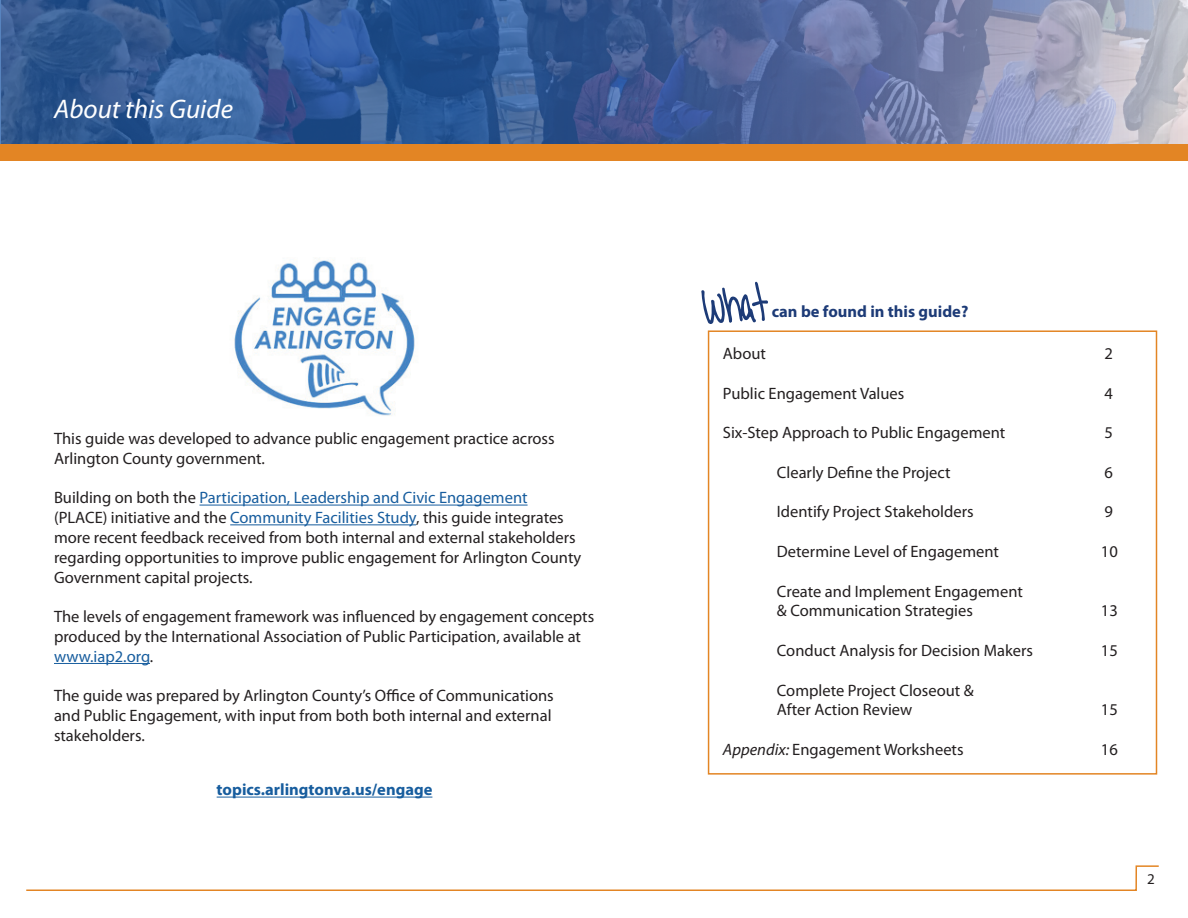
<style>
.page{position:relative;width:1188px;height:918px;background:#fff}
.page>*{position:absolute;margin:0;border:0;box-sizing:border-box;transform-origin:0 0}
.t1{font:italic 27px "Myriad Pro";color:#fff}
.t2{font:16.5px/19.8px "Myriad Pro";color:#231f20}
.t3{font:700 16.5px "Myriad Pro";color:#175d9e}
.t4{font:700 16.5px "Myriad Pro";color:#1d3b77}
.t5{font:15px "Myriad Pro";color:#231f20}
.s1{color:#175d9e}
.s2{font-style:italic}
</style>
<div class="page">
<svg style="left:26px;top:865px;width:1133px;height:26px"></svg>
<svg style="left:0;top:0;width:1188px;height:144px;background:#516c9e"></svg>
<div style="left:0;top:144px;width:1188px;height:17px;background:#e38524"></div>
<hr style="left:199px;top:505px;width:329px;height:1px;background:#175d9e">
<hr style="left:230px;top:524px;width:186px;height:1px;background:#175d9e">
<hr style="left:54px;top:663px;width:96px;height:1px;background:#175d9e">
<img style="left:234px;top:259px;width:181px;height:157px">
<hr style="left:217px;top:797px;width:215px;height:1px;background:#175d9e">
<svg style="left:701px;top:282px;width:67px;height:42px"></svg>
<div style="left:708px;top:330px;width:449px;height:445px;border:2px solid #e38524"></div>
<h1 class="t1" style="left:54px;top:93px;width:180px">About this Guide</h1>
<p class="t2" style="left:54px;top:428px;width:502px">This guide was developed to advance public engagement practice across<br>Arlington County government.</p>
<p class="t2" style="left:54px;top:488px;width:529px">Building on both the <span class="s1">Participation, Leadership and Civic Engagement </span>(PLACE) initiative and the <span class="s1">Community Facilities Study</span>, this guide integrates more recent feedback received from both internal and external stakeholders regarding opportunities to improve public engagement for Arlington County Government capital projects.</p>
<p class="t2" style="left:54px;top:607px;width:542px">The levels of engagement framework was influenced by engagement concepts produced by the International Association of Public Participation, available at <span class="s1">www.iap2.org</span>.</p>
<p class="t2" style="left:54px;top:686px;width:501px">The guide was prepared by Arlington County’s Office of Communications and Public Engagement, with input from both both internal and external stakeholders.</p>
<p class="t3" style="left:217px;top:779px;width:217px">topics.arlingtonva.us/engage</p>
<p class="t4" style="left:772px;top:300px;width:198px">can be found in this guide?</p>
<p class="t2" style="left:723px;top:343px;width:45px">About</p>
<p class="t2" style="left:1104px;top:343px;width:10px">2</p>
<p class="t2" style="left:723px;top:383px;width:183px">Public Engagement Values</p>
<p class="t2" style="left:1104px;top:383px;width:10px">4</p>
<p class="t2" style="left:723px;top:423px;width:284px">Six-Step Approach to Public Engagement</p>
<p class="t2" style="left:1104px;top:423px;width:10px">5</p>
<p class="t2" style="left:777px;top:462px;width:175px">Clearly Define the Project</p>
<p class="t2" style="left:1104px;top:462px;width:10px">6</p>
<p class="t2" style="left:777px;top:502px;width:198px">Identify Project Stakeholders</p>
<p class="t2" style="left:1104px;top:502px;width:10px">9</p>
<p class="t2" style="left:777px;top:541px;width:224px">Determine Level of Engagement</p>
<p class="t2" style="left:1101px;top:541px;width:18px">10</p>
<p class="t2" style="left:777px;top:581px;width:247px">Create and Implement Engagement &amp; Communication Strategies</p>
<p class="t2" style="left:1101px;top:601px;width:18px">13</p>
<p class="t2" style="left:777px;top:640px;width:258px">Conduct Analysis for Decision Makers</p>
<p class="t2" style="left:1101px;top:640px;width:18px">15</p>
<p class="t2" style="left:777px;top:680px;width:198px">Complete Project Closeout &amp;<br>After Action Review</p>
<p class="t2" style="left:1101px;top:700px;width:18px">15</p>
<p class="t2" style="left:723px;top:739px;width:242px"><span class="s2">Appendix:</span> Engagement Worksheets</p>
<p class="t2" style="left:1101px;top:739px;width:18px">16</p>
<p class="t5" style="left:1147px;top:870px;width:9px">2</p>
</div>
